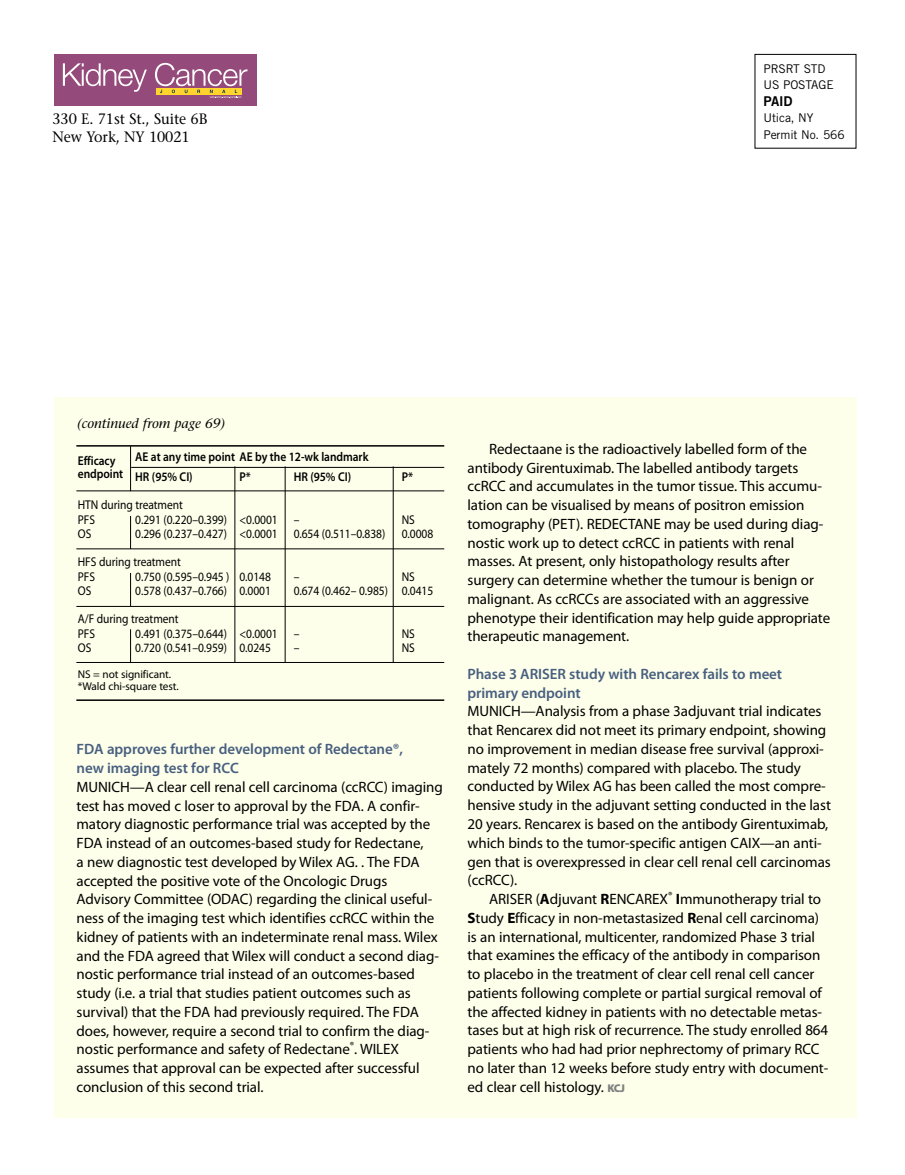
<style>
.page{position:relative;width:905px;height:1175px;background:#fff}
.page>*{position:absolute;margin:0;border:0;box-sizing:border-box;transform-origin:0 0}
.t1{font:15px/18.8px "Myriad Pro";letter-spacing:-.005em;color:#000}
.t2{font:600 15px/18.8px "Myriad Pro";letter-spacing:-.005em;color:#485f7f}
.t3{font:15px/18px "Stone Serif";letter-spacing:-.005em;color:#000;scale:.95 1}
.t4{font:italic 13.5px "Stone Serif";color:#000}
.t5{font:13.5px "Trade Gothic Bold Two";color:#000}
.t6{font:12.75px/14.2px "Myriad Pro";letter-spacing:-.005em;color:#000;scale:.9 1}
.t7{font:600 12.75px/20.2px "Myriad Pro";letter-spacing:-.005em;color:#000;scale:.9 1}
.t8{font:12px/16.5px "Trade Gothic";letter-spacing:-.01em;color:#000}
.t9{font:11.25px/12px "Myriad Pro";letter-spacing:-.005em;color:#000}
.s1{font-weight:700}
.s2{font-family:"Myriad MM 830 wt 300 wd";font-size:11.25px;color:#808080}
</style>
<div class="page">
<div style="left:54px;top:55px;width:202px;height:50px;background:#944a7a"></div>
<svg style="left:63px;top:63px;width:84px;height:29px"></svg>
<svg style="left:155px;top:63px;width:92px;height:36px"></svg>
<div style="left:54px;top:397px;width:802px;height:720px;background:#fdffeb"></div>
<hr style="left:76px;top:445px;width:368px;height:1px;background:#000">
<hr style="left:76px;top:490px;width:368px;height:1px;background:#000">
<hr style="left:76px;top:548px;width:368px;height:1px;background:#000">
<hr style="left:76px;top:606px;width:368px;height:1px;background:#000">
<hr style="left:76px;top:662px;width:368px;height:1px;background:#000">
<hr style="left:131px;top:467px;width:313px;height:1px;background:#000">
<hr style="left:76px;top:699px;width:368px;height:2px;background:#000">
<hr style="left:393px;top:466px;width:1px;height:196px;background:#000">
<hr style="left:285px;top:466px;width:1px;height:196px;background:#000">
<hr style="left:234px;top:466px;width:1px;height:196px;background:#000">
<hr style="left:130px;top:446px;width:1px;height:45px;background:#000">
<hr style="left:130px;top:516px;width:1px;height:33px;background:#000">
<hr style="left:130px;top:573px;width:1px;height:33px;background:#000">
<hr style="left:130px;top:629px;width:1px;height:33px;background:#000">
<p class="t3" style="left:53px;top:111px;width:165px">330 E. 71st St., Suite 6B<br>New York, NY 10021</p>
<p class="t8" style="left:763px;top:61px;width:72px">PRSRT STD<br>US POSTAGE</p>
<p class="t5" style="left:763px;top:96px;width:30px">PAID</p>
<p class="t8" style="left:763px;top:111px;width:83px">Utica, NY<br>Permit No. 566</p>
<p class="t4" style="left:77px;top:418px;width:149px">(continued from page 69)</p>
<p class="t7" style="left:78px;top:447px;width:324px;text-indent:57px">AE at any time point AE by the 12-wk landmark endpoint HR (95% CI)</p>
<p class="t7" style="left:78px;top:452px;width:43px">Efficacy</p>
<p class="t7" style="left:239px;top:467px;width:14px">P*</p>
<p class="t7" style="left:294px;top:467px;width:65px">HR (95% CI)</p>
<p class="t7" style="left:402px;top:467px;width:14px">P*</p>
<p class="t6" style="left:78px;top:499px;width:118px">HTN during treatment<br>PFS</p>
<p class="t6" style="left:135px;top:513px;width:160px">0.291 (0.220–0.399) &lt;0.0001</p>
<p class="t6" style="left:294px;top:513px;width:8px">–</p>
<p class="t6" style="left:402px;top:513px;width:16px">NS</p>
<p class="t6" style="left:78px;top:527px;width:17px">OS</p>
<p class="t6" style="left:135px;top:527px;width:160px">0.296 (0.237–0.427) &lt;0.0001</p>
<p class="t6" style="left:294px;top:527px;width:103px">0.654 (0.511–0.838)</p>
<p class="t6" style="left:402px;top:527px;width:37px">0.0008</p>
<p class="t6" style="left:78px;top:556px;width:116px">HFS during treatment<br>PFS</p>
<p class="t6" style="left:135px;top:570px;width:152px">0.750 (0.595–0.945 ) 0.0148</p>
<p class="t6" style="left:294px;top:570px;width:8px">–</p>
<p class="t6" style="left:402px;top:570px;width:16px">NS</p>
<p class="t6" style="left:78px;top:584px;width:17px">OS</p>
<p class="t6" style="left:135px;top:584px;width:152px">0.578 (0.437–0.766) 0.0001</p>
<p class="t6" style="left:294px;top:584px;width:157px">0.674 (0.462– 0.985) 0.0415</p>
<p class="t6" style="left:78px;top:613px;width:113px">A/F during treatment<br>PFS</p>
<p class="t6" style="left:135px;top:627px;width:160px">0.491 (0.375–0.644) &lt;0.0001</p>
<p class="t6" style="left:294px;top:627px;width:8px">–</p>
<p class="t6" style="left:402px;top:627px;width:16px">NS</p>
<p class="t6" style="left:78px;top:641px;width:17px">OS</p>
<p class="t6" style="left:135px;top:641px;width:152px">0.720 (0.541–0.959) 0.0245</p>
<p class="t6" style="left:294px;top:641px;width:8px">–</p>
<p class="t6" style="left:402px;top:641px;width:16px">NS</p>
<p class="t9" style="left:78px;top:669px;width:102px">NS = not significant. *Wald chi-square test.</p>
<p class="t2" style="left:76px;top:741px;width:328px">FDA approves further development of Redectane®, new imaging test for RCC</p>
<p class="t1" style="left:76px;top:778px;width:368px">MUNICH—A clear cell renal cell carcinoma (ccRCC) imaging test has moved c loser to approval by the FDA. A confir&shy;matory diagnostic performance trial was accepted by the FDA instead of an outcomes-based study for Redectane,<br>a new diagnostic test developed by Wilex AG. . The FDA accepted the positive vote of the Oncologic Drugs Advisory Committee (ODAC) regarding the clinical useful&shy;ness of the imaging test which identifies ccRCC within the kidney of patients with an indeterminate renal mass. Wilex and the FDA agreed that Wilex will conduct a second diag&shy;nostic performance trial instead of an outcomes-based study (i.e. a trial that studies patient outcomes such as survival) that the FDA had previously required. The FDA does, however, require a second trial to confirm the diag&shy;nostic performance and safety of Redectane<sup>®</sup>. WILEX assumes that approval can be expected after successful conclusion of this second trial.</p>
<p class="t1" style="left:467px;top:440px;width:364px;text-indent:22px">Redectaane is the radioactively labelled form of the antibody Girentuximab. The labelled antibody targets ccRCC and accumulates in the tumor tissue. This accumu&shy;lation can be visualised by means of positron emission tomography (PET). REDECTANE may be used during diag&shy;nostic work up to detect ccRCC in patients with renal masses. At present, only histopathology results after surgery can determine whether the tumour is benign or malignant. As ccRCCs are associated with an aggressive phenotype their identification may help guide appropriate therapeutic management.</p>
<p class="t2" style="left:467px;top:665px;width:316px">Phase 3 ARISER study with Rencarex fails to meet primary endpoint</p>
<p class="t1" style="left:467px;top:703px;width:365px">MUNICH—Analysis from a phase 3adjuvant trial indicates that Rencarex did not meet its primary endpoint, showing no improvement in median disease free survival (approxi&shy;mately 72 months) compared with placebo. The study conducted by Wilex AG has been called the most compre&shy;hensive study in the adjuvant setting conducted in the last 20 years. Rencarex is based on the antibody Girentuximab, which binds to the tumor-specific antigen CAIX—an anti&shy;gen that is overexpressed in clear cell renal cell carcinomas (ccRCC).</p>
<p class="t1" style="left:467px;top:890px;width:362px;text-indent:22px">ARISER (<span class="s1">A</span>djuvant <span class="s1">R</span>ENCAREX<sup>®</sup> <span class="s1">I</span>mmunotherapy trial to <span class="s1">S</span>tudy <span class="s1">E</span>fficacy in non-metastasized <span class="s1">R</span>enal cell carcinoma) is an international, multicenter, randomized Phase 3 trial that examines the efficacy of the antibody in comparison to placebo in the treatment of clear cell renal cell cancer patients following complete or partial surgical removal of the affected kidney in patients with no detectable metas&shy;tases but at high risk of recurrence. The study enrolled 864 patients who had had prior nephrectomy of primary RCC no later than 12 weeks before study entry with document&shy;ed clear cell histology. <span class="s2">KCJ</span></p>
</div>
